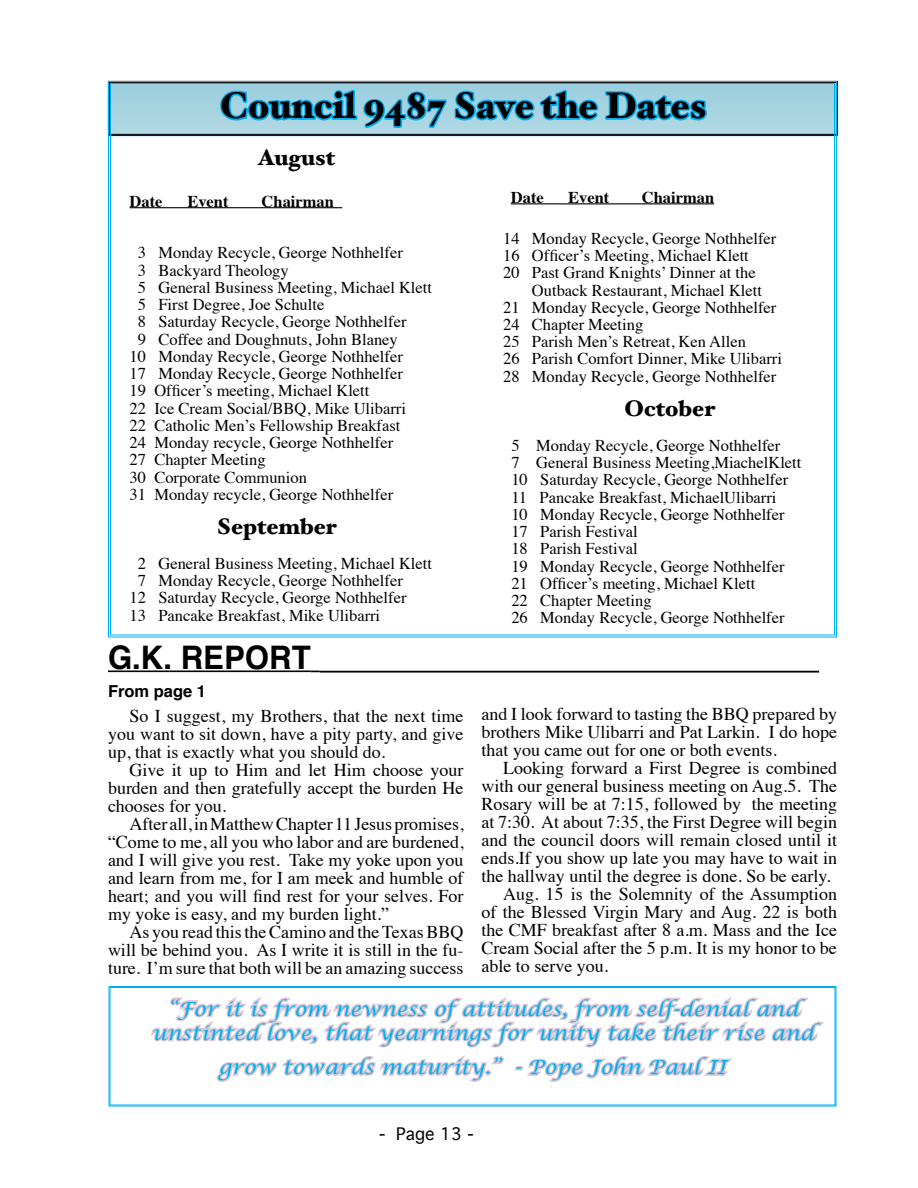
<style>
.page{position:relative;width:918px;height:1188px;background:#fff}
.page>*{position:absolute;margin:0;border:0;box-sizing:border-box;transform-origin:0 0}
.t1{font:900 37.05px "Hoefler Text";color:#000;scale:.96 1}
.t2{font:700 32.4px "Helvetica";color:#000;scale:.96 1}
.t3{font:900 22.5px "Hoefler Text";color:#000}
.t4{font:italic 19.5px/24px "Lucida Calligraphy";color:#00aeef;text-align:center;scale:1.08 1}
.t5{font:18px/18px "Times";color:#000;text-align:justify}
.t6{font:16.5px/17.2px "Times";color:#000}
.t7{font:700 16.5px "Times";color:#000}
.t8{font:700 16.5px "Helvetica";color:#000}
.t9{font:16.5px "Geneva";color:#000}
</style>
<div class="page">
<hr style="left:108px;top:670px;width:203px;height:2px;background:#000">
<hr style="left:320px;top:671px;width:499px;height:2px;background:#000">
<svg style="left:108px;top:81px;width:729px;height:557px"></svg>
<svg style="left:109px;top:986px;width:727px;height:121px"></svg>
<div style="left:110px;top:987px;width:725px;height:118px;border:1px solid #00aeef"></div>
<h1 class="t1" style="left:220px;top:84px;width:508px">Council 9487 Save the Dates</h1>
<h3 class="t3" style="left:258px;top:144px;width:79px">August</h3>
<p class="t7" style="left:130px;top:185px;width:34px">Date</p>
<p class="t7" style="left:187px;top:185px;width:43px">Event</p>
<p class="t7" style="left:262px;top:185px;width:74px">Chairman</p>
<p class="t6" style="left:138px;top:243px;width:267px">3 Monday Recycle, George Nothhelfer</p>
<p class="t6" style="left:138px;top:260px;width:152px">3 Backyard Theology</p>
<p class="t6" style="left:138px;top:277px;width:296px">5 General Business Meeting, Michael Klett</p>
<p class="t6" style="left:138px;top:295px;width:188px">5 First Degree, Joe Schulte</p>
<p class="t6" style="left:138px;top:312px;width:270px">8 Saturday Recycle, George Nothhelfer</p>
<p class="t6" style="left:138px;top:329px;width:262px">9 Coffee and Doughnuts, John Blaney</p>
<p class="t6" style="left:130px;top:346px;width:275px">10 Monday Recycle, George Nothhelfer</p>
<p class="t6" style="left:130px;top:363px;width:275px">17 Monday Recycle, George Nothhelfer</p>
<p class="t6" style="left:130px;top:381px;width:241px">19 Officer’s meeting, Michael Klett</p>
<p class="t6" style="left:130px;top:398px;width:278px">22 Ice Cream Social/BBQ, Mike Ulibarri</p>
<p class="t6" style="left:130px;top:415px;width:272px">22 Catholic Men’s Fellowship Breakfast</p>
<p class="t6" style="left:130px;top:432px;width:265px">24 Monday recycle, George Nothhelfer</p>
<p class="t6" style="left:130px;top:450px;width:138px">27 Chapter Meeting</p>
<p class="t6" style="left:130px;top:467px;width:179px">30 Corporate Communion</p>
<p class="t6" style="left:130px;top:484px;width:265px">31 Monday recycle, George Nothhelfer</p>
<h3 class="t3" style="left:216px;top:513px;width:122px">September</h3>
<p class="t6" style="left:138px;top:553px;width:296px">2 General Business Meeting, Michael Klett</p>
<p class="t6" style="left:138px;top:571px;width:267px">7 Monday Recycle, George Nothhelfer</p>
<p class="t6" style="left:130px;top:588px;width:278px">12 Saturday Recycle, George Nothhelfer</p>
<p class="t6" style="left:130px;top:605px;width:252px">13 Pancake Breakfast, Mike Ulibarri</p>
<h2 class="t2" style="left:108px;top:631px;width:213px">G.K. REPORT</h2>
<p class="t8" style="left:108px;top:678px;width:100px">From page 1</p>
<p class="t5" style="left:108px;top:706px;width:357px;text-indent:22px">So I suggest, my Brothers, that the next time you want to sit down, have a pity party, and give up, that is exactly what you should do.</p>
<p class="t5" style="left:108px;top:760px;width:357px;text-indent:22px">Give it up to Him and let Him choose your burden and then gratefully accept the burden He chooses for you.</p>
<p class="t5" style="left:108px;top:814px;width:357px;text-indent:22px">After all, in Matthew Chapter 11 Jesus promises, “Come to me, all you who labor and are burdened, and I will give you rest. Take my yoke upon you and learn from me, for I am meek and humble of heart; and you will find rest for your selves. For my yoke is easy, and my burden light.”</p>
<p class="t5" style="left:108px;top:922px;width:357px;text-indent:22px">As you read this the Camino and the Texas BBQ will be behind you. As I write it is still in the fu&shy;ture. I’m sure that both will be an amazing success</p>
<p class="t7" style="left:511px;top:181px;width:34px">Date</p>
<p class="t7" style="left:568px;top:181px;width:43px">Event</p>
<p class="t7" style="left:642px;top:181px;width:74px">Chairman</p>
<p class="t6" style="left:503px;top:228px;width:275px">14 Monday Recycle, George Nothhelfer<br>16 Officer’s Meeting, Michael Klett<br>20 Past Grand Knights’ Dinner at the</p>
<p class="t6" style="left:503px;top:280px;width:280px;text-indent:29px">Outback Restaurant, Michael Klett 21 Monday Recycle, George Nothhelfer 24 Chapter Meeting<br>25 Parish Men’s Retreat, Ken Allen<br>26 Parish Comfort Dinner, Mike Ulibarri 28 Monday Recycle, George Nothhelfer</p>
<h3 class="t3" style="left:625px;top:395px;width:92px">October</h3>
<p class="t6" style="left:511px;top:435px;width:292px">5 Monday Recycle, George Nothhelfer<br>7 General Business Meeting,MiachelKlett 10 Saturday Recycle, George Nothhelfer 11 Pancake Breakfast, MichaelUlibarri<br>10 Monday Recycle, George Nothhelfer 17 Parish Festival<br>18 Parish Festival<br>19 Monday Recycle, George Nothhelfer 21 Officer’s meeting, Michael Klett<br>22 Chapter Meeting<br>26 Monday Recycle, George Nothhelfer</p>
<p class="t5" style="left:482px;top:704px;width:357px">and I look forward to tasting the BBQ prepared by brothers Mike Ulibarri and Pat Larkin. I do hope that you came out for one or both events.</p>
<p class="t5" style="left:503px;top:758px;width:335px">Looking forward a First Degree is combined</p>
<p class="t5" style="left:482px;top:776px;width:357px">with our general business meeting on Aug.5. The</p>
<p class="t5" style="left:482px;top:794px;width:357px">Rosary will be at 7:15, followed by the meeting</p>
<p class="t5" style="left:482px;top:812px;width:357px">at 7:30. At about 7:35, the First Degree will begin</p>
<p class="t5" style="left:482px;top:830px;width:357px">and the council doors will remain closed until it</p>
<p class="t5" style="left:482px;top:848px;width:357px">ends.If you show up late you may have to wait in</p>
<p class="t5" style="left:482px;top:866px;width:351px">the hallway until the degree is done. So be early.</p>
<p class="t5" style="left:503px;top:884px;width:335px">Aug. 15 is the Solemnity of the Assumption</p>
<p class="t5" style="left:482px;top:902px;width:357px">of the Blessed Virgin Mary and Aug. 22 is both</p>
<p class="t5" style="left:482px;top:920px;width:357px">the CMF breakfast after 8 a.m. Mass and the Ice</p>
<p class="t5" style="left:482px;top:938px;width:357px">Cream Social after the 5 p.m. It is my honor to be</p>
<p class="t5" style="left:482px;top:956px;width:128px">able to serve you.</p>
<p class="t4" style="left:152px;top:998px;width:615px">“For it is from newness ofattitudes, from self-denial and unstinted love, that yearnings for unity take their rise and</p>
<p class="t4" style="left:219px;top:1056px;width:471px">grow towards maturity.” - Pope John Paul II</p>
<p class="t9" style="left:379px;top:1120px;width:96px">- Page 13 -</p>
</div>
